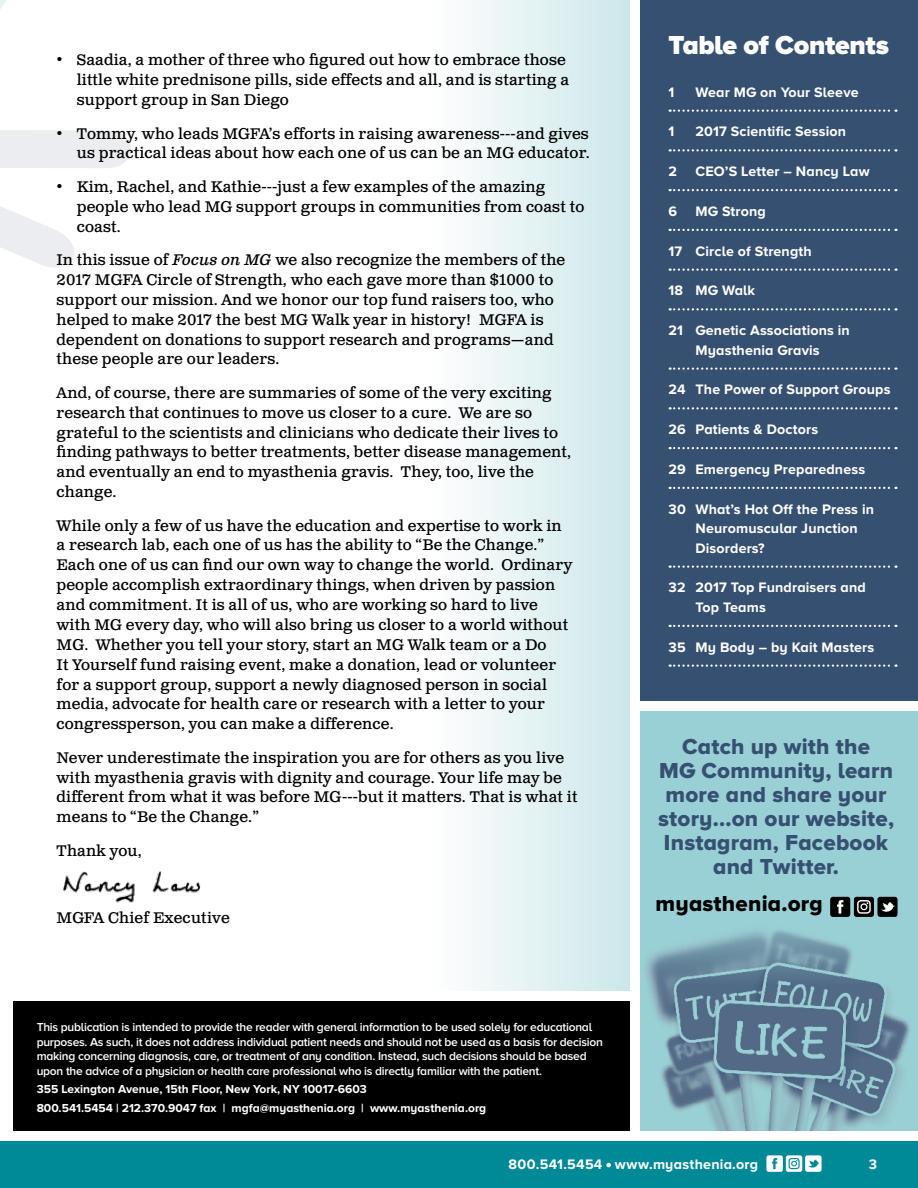
<style>
.page{position:relative;width:918px;height:1188px;background:#fff}
.page>*{position:absolute;margin:0;border:0;box-sizing:border-box;transform-origin:0 0}
.t1{font:900 27px "Proxima Nova A";letter-spacing:-.01em;color:#fff}
.t2{font:22.5px/24px "Proxima Nova A Extrabld";letter-spacing:.01em;color:#365072;text-align:center}
.t3{font:22.5px "Proxima Nova A Extrabld";letter-spacing:.01em;color:#000}
.t4{font:15.3px/20px "Clarendon Text Pro";letter-spacing:.01em;color:#000}
.t5{font:700 14.25px/19.5px "Proxima Nova A";letter-spacing:.01em;color:#fff}
.t6{font:600 12px/14.4px "Proxima Nova A";letter-spacing:-.02em;color:#fff}
.t7{font:700 12px/18.8px "Proxima Nova A";color:#fff}
.s1{font-style:italic}
</style>
<div class="page">
<img style="left:63px;top:871px;width:138px;height:32px">
<div style="left:432px;top:0;width:198px;height:991px;background:linear-gradient(to right,#fefefe,#cce7ea)"></div>
<svg style="left:0;top:0;width:132px;height:268px"></svg>
<div style="left:640px;top:0;width:278px;height:701px;background:#365072"></div>
<div style="left:640px;top:712px;width:278px;height:419px;background:#99d0d5"></div>
<img style="left:649px;top:984px;width:261px;height:147px">
<svg style="left:670px;top:110px;width:226px;height:2px"></svg>
<svg style="left:670px;top:149px;width:226px;height:3px"></svg>
<svg style="left:670px;top:189px;width:226px;height:2px"></svg>
<svg style="left:670px;top:229px;width:226px;height:2px"></svg>
<svg style="left:670px;top:269px;width:226px;height:2px"></svg>
<svg style="left:670px;top:308px;width:226px;height:3px"></svg>
<svg style="left:670px;top:368px;width:226px;height:2px"></svg>
<svg style="left:670px;top:407px;width:226px;height:3px"></svg>
<svg style="left:670px;top:447px;width:226px;height:2px"></svg>
<svg style="left:670px;top:487px;width:226px;height:2px"></svg>
<svg style="left:670px;top:566px;width:226px;height:2px"></svg>
<svg style="left:670px;top:625px;width:226px;height:2px"></svg>
<svg style="left:670px;top:665px;width:226px;height:2px"></svg>
<div style="left:14px;top:1001px;width:616px;height:130px;background:#000"></div>
<svg style="left:646px;top:896px;width:250px;height:88px"></svg>
<div style="left:0;top:1141px;width:918px;height:47px;background:#008996"></div>
<svg style="left:606px;top:1163px;width:5px;height:4px"></svg>
<div style="left:766px;top:1155px;width:17px;height:17px;background:#fff;border-radius:2px"></div>
<svg style="left:772px;top:1158px;width:5px;height:11px"></svg>
<svg style="left:786px;top:1155px;width:16px;height:17px"></svg>
<div style="left:805px;top:1155px;width:17px;height:17px;background:#fff;border-radius:2px"></div>
<svg style="left:808px;top:1160px;width:11px;height:8px"></svg>
<div style="left:789px;top:1158px;width:11px;height:11px;border:1px solid #008996;border-radius:3px"></div>
<svg style="left:791px;top:1160px;width:7px;height:6px"></svg>
<div style="left:830px;top:897px;width:20px;height:20px;background:#000;border-radius:3px"></div>
<svg style="left:837px;top:900px;width:6px;height:14px"></svg>
<div style="left:854px;top:897px;width:20px;height:20px;background:#000;border-radius:3px"></div>
<div style="left:877px;top:897px;width:21px;height:20px;background:#000;border-radius:3px"></div>
<svg style="left:881px;top:902px;width:14px;height:10px"></svg>
<div style="left:857px;top:900px;width:14px;height:14px;border:1px solid #fff;border-radius:3px"></div>
<div style="left:860px;top:903px;width:8px;height:7px;border:1px solid #fff;border-radius:50%"></div>
<p class="t4" style="left:77px;top:51px;width:494px;text-indent:-20px">• Saadia, a mother of three who figured out how to embrace those little white prednisone pills, side effects and all, and is starting a support group in San Diego</p>
<p class="t4" style="left:57px;top:124px;width:535px;text-align:right">• Tommy, who leads MGFA’s efforts in raising awareness---and gives us practical ideas about how each one of us can be an MG educator.</p>
<p class="t4" style="left:77px;top:177px;width:509px;text-indent:-20px">• Kim, Rachel, and Kathie---just a few examples of the amazing people who lead MG support groups in communities from coast to coast.</p>
<p class="t4" style="left:57px;top:250px;width:510px">In this issue of <span class="s1">Focus on MG</span> we also recognize the members of the 2017 MGFA Circle of Strength, who each gave more than $1000 to support our mission. And we honor our top fund raisers too, who helped to make 2017 the best MG Walk year in history! MGFA is dependent on donations to support research and programs—and these people are our leaders.</p>
<p class="t4" style="left:57px;top:383px;width:516px">And, of course, there are summaries of some of the very exciting research that continues to move us closer to a cure. We are so grateful to the scientists and clinicians who dedicate their lives to finding pathways to better treatments, better disease management, and eventually an end to myasthenia gravis. They, too, live the change.</p>
<p class="t4" style="left:57px;top:516px;width:517px">While only a few of us have the education and expertise to work in a research lab, each one of us has the ability to “Be the Change.” Each one of us can find our own way to change the world. Ordinary people accomplish extraordinary things, when driven by passion and commitment. It is all of us, who are working so hard to live with MG every day, who will also bring us closer to a world without MG. Whether you tell your story, start an MG Walk team or a Do<br>It Yourself fund raising event, make a donation, lead or volunteer for a support group, support a newly diagnosed person in social media, advocate for health care or research with a letter to your congressperson, you can make a difference.</p>
<p class="t4" style="left:57px;top:748px;width:523px">Never underestimate the inspiration you are for others as you live with myasthenia gravis with dignity and courage. Your life may be different from what it was before MG---but it matters. That is what it means to “Be the Change.”</p>
<p class="t4" style="left:57px;top:841px;width:87px">Thank you,</p>
<p class="t4" style="left:57px;top:908px;width:175px">MGFA Chief Executive</p>
<p class="t6" style="left:37px;top:1020px;width:568px">This publication is intended to provide the reader with general information to be used solely for educational purposes. As such, it does not address individual patient needs and should not be used as a basis for decision making concerning diagnosis, care, or treatment of any condition. Instead, such decisions should be based upon the advice of a physician or health care professional who is directly familiar with the patient.</p>
<p class="t7" style="left:37px;top:1080px;width:451px">355 Lexington Avenue, 15th Floor, New York, NY 10017-6603<br>800.541.5454 | 212.370.9047 fax | mgfa@myasthenia.org | www.myasthenia.org</p>
<h1 class="t1" style="left:669px;top:29px;width:222px">Table of Contents</h1>
<p class="t5" style="left:669px;top:82px;width:7px">1</p>
<p class="t5" style="left:696px;top:82px;width:165px">Wear MG on Your Sleeve</p>
<p class="t5" style="left:669px;top:122px;width:7px">1</p>
<p class="t5" style="left:696px;top:122px;width:152px">2017 Scientific Session</p>
<p class="t5" style="left:669px;top:161px;width:10px">2</p>
<p class="t5" style="left:696px;top:161px;width:176px">CEO’S Letter – Nancy Law</p>
<p class="t5" style="left:669px;top:201px;width:10px">6</p>
<p class="t5" style="left:696px;top:201px;width:72px">MG Strong</p>
<p class="t5" style="left:669px;top:241px;width:145px">17 Circle of Strength</p>
<p class="t5" style="left:669px;top:281px;width:88px">18 MG Walk</p>
<p class="t5" style="left:669px;top:320px;width:183px;text-align:center">21 Genetic Associations in<br>Myasthenia Gravis</p>
<p class="t5" style="left:669px;top:380px;width:223px">24 The Power of Support Groups</p>
<p class="t5" style="left:669px;top:419px;width:151px">26 Patients &amp; Doctors</p>
<p class="t5" style="left:669px;top:459px;width:198px">29 Emergency Preparedness</p>
<p class="t5" style="left:696px;top:499px;width:180px;text-indent:-27px">30 What’s Hot Off the Press in<br>Neuromuscular Junction<br>Disorders?</p>
<p class="t5" style="left:696px;top:578px;width:172px;text-indent:-27px">32 2017 Top Fundraisers and<br>Top Teams</p>
<p class="t5" style="left:669px;top:637px;width:207px">35 My Body – by Kait Masters</p>
<h2 class="t2" style="left:658px;top:734px;width:238px">Catch up with the<br>MG Community, learn more and share your story...on our website,<br>Instagram, Facebook and Twitter.</h2>
<h2 class="t3" style="left:656px;top:891px;width:169px">myasthenia.org</h2>
<p class="t5" style="left:509px;top:1154px;width:251px">800.541.5454 www.myasthenia.org</p>
<p class="t5" style="left:869px;top:1154px;width:10px">3</p>
</div>
